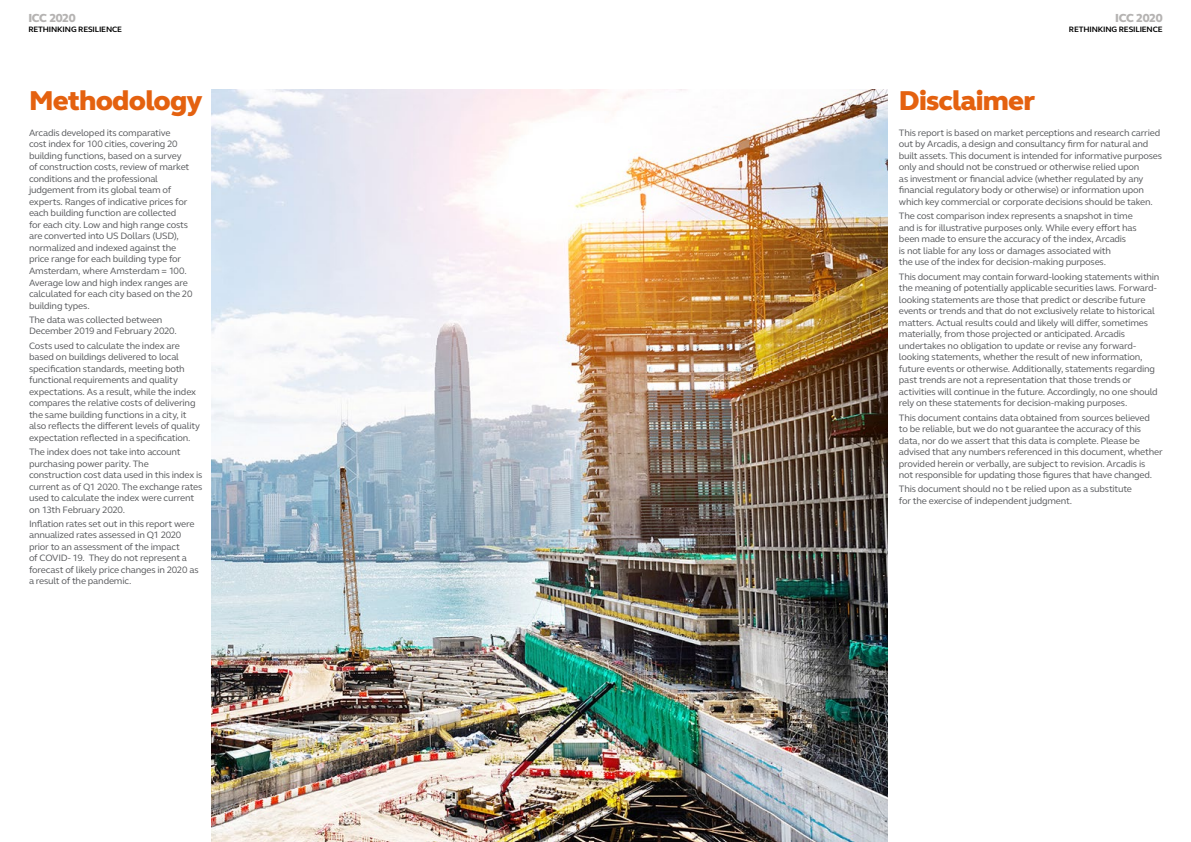
<style>
.page{position:relative;width:1191px;height:842px;background:#fff}
.page>*{position:absolute;margin:0;border:0;box-sizing:border-box;transform-origin:0 0}
.t1{font:800 28px "FS Elliot Pro";letter-spacing:-.025em;color:#e4610f}
.t2{font:800 12px "FS Elliot Pro";letter-spacing:-.035em;color:#b5b3b2}
.body_copy_-_space_af{font:9.5px/11.5px "FS Elliot Pro";letter-spacing:-.02em;color:#55575a}
.t3{font:700 8px "FS Elliot Pro";letter-spacing:-.015em;color:#000}
</style>
<div class="page">
<img style="left:212px;top:89px;width:675px;height:753px">
<p class="t2" style="left:28px;top:10px;width:49px">ICC 2020</p>
<p class="t3" style="left:28px;top:24px;width:95px">RETHINKING RESILIENCE</p>
<p class="t1" style="left:29px;top:82px;width:175px">Methodology</p>
<p class="body_copy_-_space_af" style="left:29px;top:127px;width:165px">Arcadis developed its comparative<br>cost index for 100 cities, covering 20 building functions, based on a survey of construction costs, review of market conditions and the professional judgement from its global team of experts. Ranges of indicative prices for each building function are collected<br>for each city. Low and high range costs are converted into US Dollars (USD), normalized and indexed against the price range for each building type for Amsterdam, where Amsterdam = 100.<br>Average low and high index ranges are calculated for each city based on the 20 building types.</p>
<p class="body_copy_-_space_af" style="left:29px;top:314px;width:149px">The data was collected between<br>December 2019 and February 2020.</p>
<p class="body_copy_-_space_af" style="left:29px;top:339px;width:173px">Costs used to calculate the index are based on buildings delivered to local specification standards, meeting both functional requirements and quality expectations. As a result, while the index compares the relative costs of delivering the same building functions in a city, it also reflects the different levels of quality expectation reflected in a specification.</p>
<p class="body_copy_-_space_af" style="left:29px;top:446px;width:175px">The index does not take into account purchasing power parity. The construction cost data used in this index is current as of Q1 2020. The exchange rates used to calculate the index were current on 13th February 2020.</p>
<p class="body_copy_-_space_af" style="left:29px;top:518px;width:171px">Inflation rates set out in this report were annualized rates assessed in Q1 2020 prior to an assessment of the impact<br>of COVID- 19. They do not represent a forecast of likely price changes in 2020 as a result of the pandemic.</p>
<p class="t2" style="left:1115px;top:10px;width:49px">ICC 2020</p>
<p class="t3" style="left:1069px;top:24px;width:95px">RETHINKING RESILIENCE</p>
<p class="t1" style="left:899px;top:82px;width:138px">Disclaimer</p>
<p class="body_copy_-_space_af" style="left:899px;top:127px;width:265px">This report is based on market perceptions and research carried out by Arcadis, a design and consultancy firm for natural and built assets. This document is intended for informative purposes only and should not be construed or otherwise relied upon<br>as investment or financial advice (whether regulated by any financial regulatory body or otherwise) or information upon which key commercial or corporate decisions should be taken.</p>
<p class="body_copy_-_space_af" style="left:899px;top:210px;width:239px">The cost comparison index represents a snapshot in time and is for illustrative purposes only. While every effort has been made to ensure the accuracy of the index, Arcadis<br>is not liable for any loss or damages associated with<br>the use of the index for decision-making purposes.</p>
<p class="body_copy_-_space_af" style="left:899px;top:270px;width:262px">This document may contain forward-looking statements within the meaning of potentially applicable securities laws. Forward&shy;looking statements are those that predict or describe future events or trends and that do not exclusively relate to historical matters. Actual results could and likely will differ, sometimes materially, from those projected or anticipated. Arcadis undertakes no obligation to update or revise any forward&shy;looking statements, whether the result of new information, future events or otherwise. Additionally, statements regarding past trends are not a representation that those trends or activities will continue in the future. Accordingly, no one should rely on these statements for decision-making purposes.</p>
<p class="body_copy_-_space_af" style="left:899px;top:411px;width:265px">This document contains data obtained from sources believed<br>to be reliable, but we do not guarantee the accuracy of this data, nor do we assert that this data is complete. Please be advised that any numbers referenced in this document, whether provided herein or verbally, are subject to revision. Arcadis is<br>not responsible for updating those figures that have changed.</p>
<p class="body_copy_-_space_af" style="left:899px;top:483px;width:235px">This document should no t be relied upon as a substitute for the exercise of independent judgment.</p>
</div>
